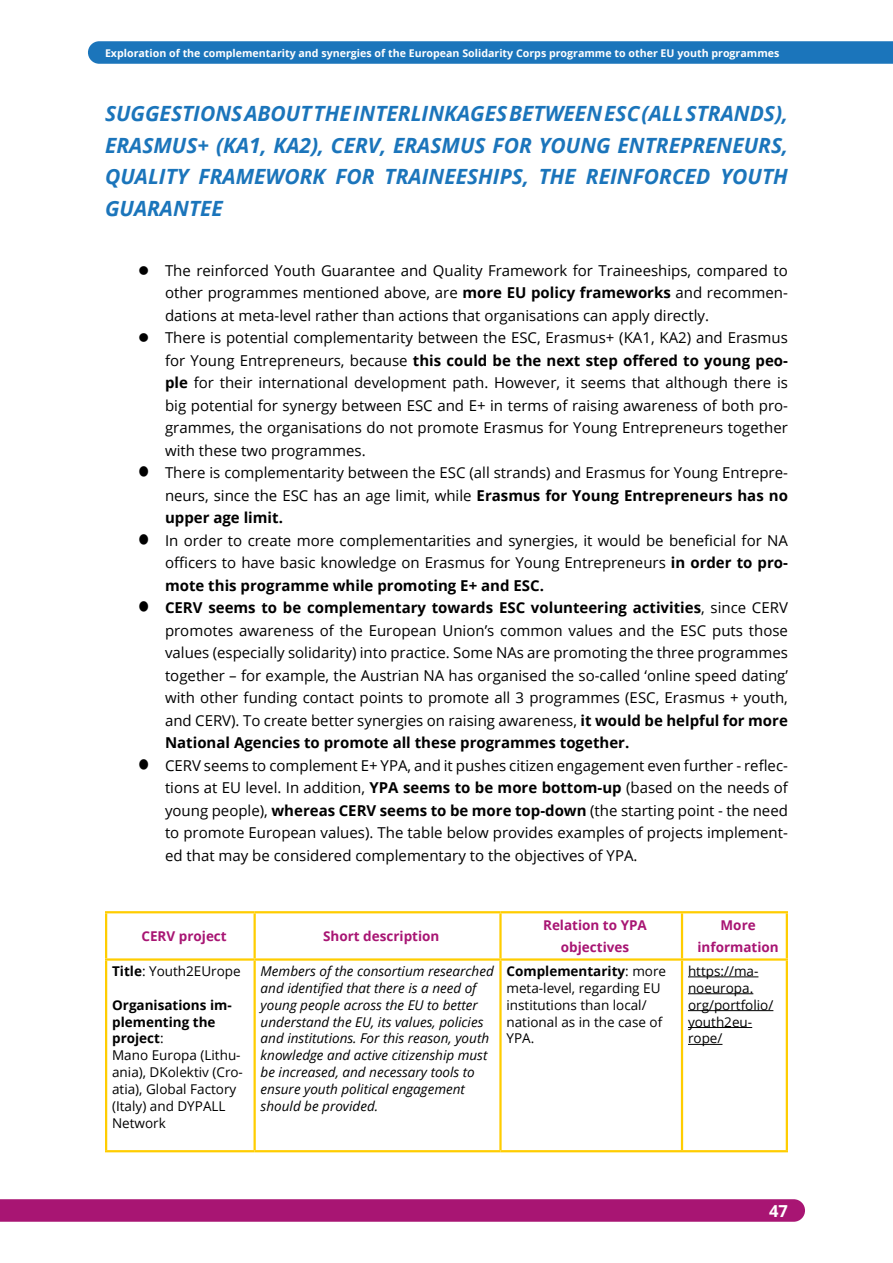
<style>
.page{position:relative;width:893px;height:1263px;background:#fff}
.page>*{position:absolute;margin:0;border:0;box-sizing:border-box;transform-origin:0 0}
.t1{font:italic 700 21px/31.5px "Open Sans";color:#1b75bb;text-align:justify}
.t2{font:700 16.5px "Open Sans";color:#fff}
.t3{font:15px/22.5px "Open Sans";color:#000}
.t4{font:italic 13.5px/17px "Open Sans";color:#000}
.t5{font:13.5px/17px "Open Sans";color:#000}
.t6{font:700 13.5px/22.5px "Open Sans";color:#a81573;text-align:center}
.t7{font:700 10.65px "Open Sans";color:#fff}
.s1{font-weight:700}
</style>
<div class="page">
<svg style="left:0;top:1199px;width:805px;height:23px;background:#aa1a76"></svg>
<svg style="left:88px;top:41px;width:805px;height:23px;background:#2078bc"></svg>
<hr style="left:105px;top:911px;width:150px;height:2px;background:#ffcd00">
<hr style="left:105px;top:913px;width:2px;height:45px;background:#ffcd00">
<hr style="left:255px;top:911px;width:245px;height:2px;background:#ffcd00">
<hr style="left:254px;top:913px;width:2px;height:45px;background:#ffcd00">
<hr style="left:500px;top:911px;width:182px;height:2px;background:#ffcd00">
<hr style="left:499px;top:913px;width:3px;height:45px;background:#ffcd00">
<hr style="left:682px;top:911px;width:106px;height:2px;background:#ffcd00">
<hr style="left:681px;top:913px;width:2px;height:45px;background:#ffcd00">
<hr style="left:786px;top:913px;width:2px;height:45px;background:#ffcd00">
<hr style="left:105px;top:958px;width:150px;height:3px;background:#ffcd00">
<hr style="left:105px;top:961px;width:2px;height:189px;background:#ffcd00">
<hr style="left:255px;top:958px;width:245px;height:3px;background:#ffcd00">
<hr style="left:254px;top:961px;width:2px;height:189px;background:#ffcd00">
<hr style="left:500px;top:958px;width:182px;height:3px;background:#ffcd00">
<hr style="left:499px;top:961px;width:3px;height:189px;background:#ffcd00">
<hr style="left:682px;top:958px;width:106px;height:3px;background:#ffcd00">
<hr style="left:681px;top:961px;width:2px;height:189px;background:#ffcd00">
<hr style="left:786px;top:961px;width:2px;height:189px;background:#ffcd00">
<hr style="left:105px;top:1150px;width:150px;height:2px;background:#ffcd00">
<hr style="left:255px;top:1150px;width:245px;height:2px;background:#ffcd00">
<hr style="left:500px;top:1150px;width:182px;height:2px;background:#ffcd00">
<hr style="left:682px;top:1150px;width:106px;height:2px;background:#ffcd00">
<hr style="left:688px;top:976px;width:70px;height:1px;background:#000">
<hr style="left:688px;top:993px;width:65px;height:1px;background:#000">
<hr style="left:688px;top:1010px;width:85px;height:1px;background:#000">
<hr style="left:688px;top:1027px;width:64px;height:1px;background:#000">
<hr style="left:688px;top:1044px;width:34px;height:1px;background:#000">
<p class="t7" style="left:105px;top:45px;width:676px">Exploration of the complementarity and synergies of the European Solidarity Corps programme to other EU youth programmes</p>
<h1 class="t1" style="left:105px;top:97px;width:684px">SUGGESTIONS ABOUT THE INTERLINKAGES BETWEEN ESC (ALL STRANDS), ERASMUS+ (KA1, KA2), CERV, ERASMUS FOR YOUNG ENTREPRENEURS, QUALITY FRAMEWORK FOR TRAINEESHIPS, THE REINFORCED YOUTH GUARANTEE</h1>
<p class="t3" style="left:165px;top:258px;width:624px">The reinforced Youth Guarantee and Quality Framework for Traineeships, compared to other programmes mentioned above, are <span class="s1">more EU policy frameworks</span> and recommen&shy;dations at meta-level rather than actions that organisations can apply directly.<br>There is potential complementarity between the ESC, Erasmus+ (KA1, KA2) and Erasmus for Young Entrepreneurs, because <span class="s1">this could be the next step offered to young peo&shy;ple</span> for their international development path. However, it seems that although there is big potential for synergy between ESC and E+ in terms of raising awareness of both pro&shy;grammes, the organisations do not promote Erasmus for Young Entrepreneurs together with these two programmes.<br>There is complementarity between the ESC (all strands) and Erasmus for Young Entrepre&shy;neurs, since the ESC has an age limit, while <span class="s1">Erasmus for Young Entrepreneurs has no upper age limit.</span></p>
<p class="t3" style="left:165px;top:528px;width:624px">In order to create more complementarities and synergies, it would be beneficial for NA officers to have basic knowledge on Erasmus for Young Entrepreneurs <span class="s1">in order to pro&shy;mote this programme while promoting E+ and ESC.<br>CERV seems to be complementary towards ESC volunteering activities</span>, since CERV promotes awareness of the European Union’s common values and the ESC puts those values (especially solidarity) into practice. Some NAs are promoting the three programmes together – for example, the Austrian NA has organised the so-called ‘online speed dating’ with other funding contact points to promote all 3 programmes (ESC, Erasmus + youth, and CERV). To create better synergies on raising awareness, <span class="s1">it would be helpful for more National Agencies to promote all these programmes together.</span></p>
<p class="t3" style="left:165px;top:753px;width:624px;text-align:justify">CERV seems to complement E+ YPA, and it pushes citizen engagement even further - reflec&shy;tions at EU level. In addition, <span class="s1">YPA seems to be more bottom-up</span> (based on the needs of young people), <span class="s1">whereas CERV seems to be more top-down</span> (the starting point - the need to promote European values). The table below provides examples of projects implement&shy;ed that may be considered complementary to the objectives of YPA.</p>
<p class="t6" style="left:141px;top:924px;width:87px">CERV project</p>
<p class="t6" style="left:323px;top:924px;width:118px">Short description</p>
<p class="t6" style="left:543px;top:913px;width:105px">Relation to YPA objectives</p>
<p class="t6" style="left:697px;top:913px;width:83px">More information</p>
<p class="t5" style="left:112px;top:962px;width:130px"><span class="s1">Title</span>: Youth2EUrope</p>
<p class="t5" style="left:112px;top:996px;width:132px"><span class="s1">Organisations im&shy;plementing the project</span>:<br>Mano Europa (Lithu&shy;ania), DKolektiv (Cro&shy;atia), Global Factory (Italy) and DYPALL<br>Network</p>
<p class="t4" style="left:261px;top:962px;width:235px">Members of the consortium researched and identified that there is a need of young people across the EU to better understand the EU, its values, policies and institutions. For this reason, youth knowledge and active citizenship must be increased, and necessary tools to ensure youth political engagement should be provided.</p>
<p class="t5" style="left:506px;top:962px;width:161px"><span class="s1">Complementarity</span>: more meta-level, regarding EU institutions than local/ national as in the case of<br>YPA.</p>
<p class="t5" style="left:688px;top:962px;width:87px">https://ma&shy;noeuropa. org/portfolio/ youth2eu&shy;rope/</p>
<p class="t2" style="left:769px;top:1199px;width:20px">47</p>
</div>
